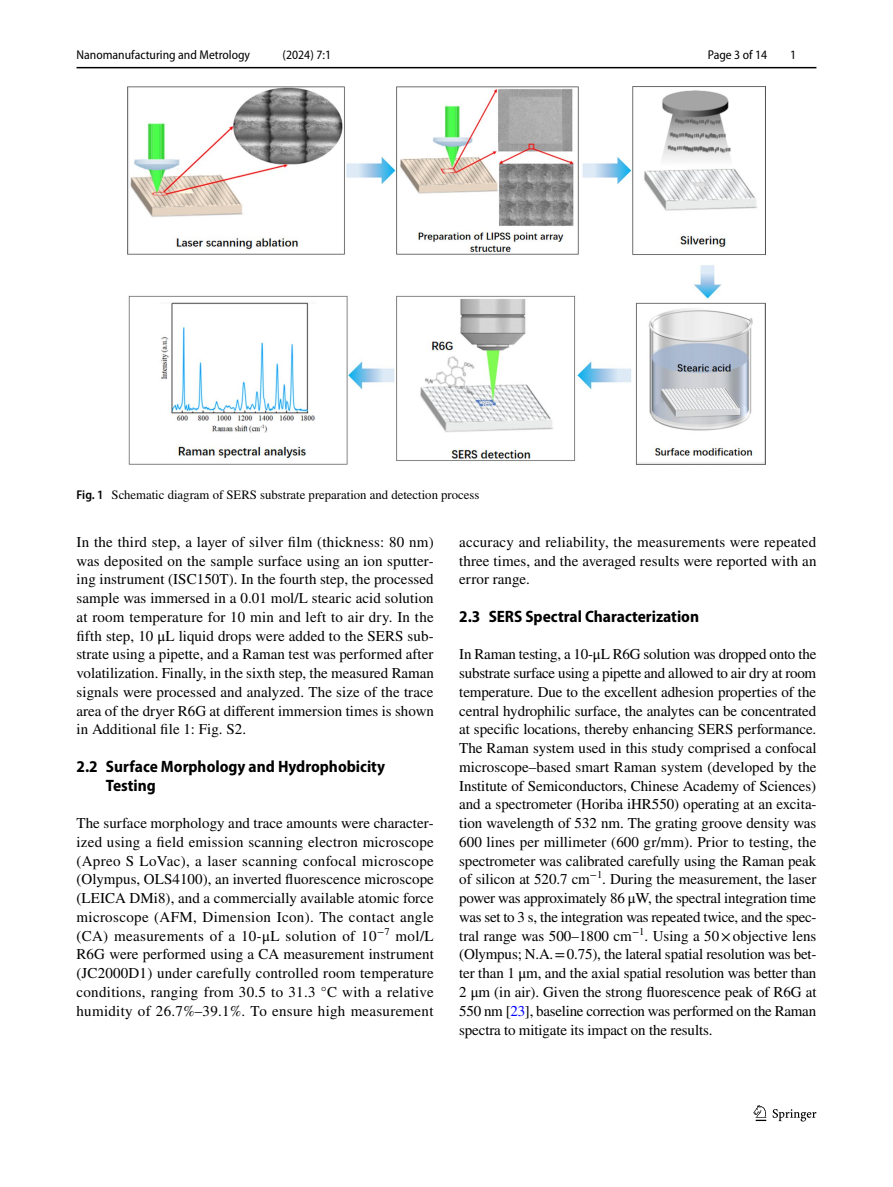
<style>
.page{position:relative;width:893px;height:1187px;background:#fff}
.page>*{position:absolute;margin:0;border:0;box-sizing:border-box;transform-origin:0 0}
.t1{font:700 semi-condensed 16.5px/18.8px "Myriad Pro";color:#000}
.t2{font:15px/18.8px "STIX";letter-spacing:.005em;color:#000;text-align:justify}
.t3{font:12.75px "STIX";color:#000}
.t4{font:semi-condensed 12.75px "Myriad Pro";color:#000}
.s1{font-family:"Myriad Pro";font-weight:600;font-stretch:semi-condensed}
.s2{color:#00f}
</style>
<div class="page">
<hr style="left:77px;top:67px;width:739px;height:1px;background:#000">
<svg style="left:753px;top:1105px;width:13px;height:15px"></svg>
<svg style="left:773px;top:1109px;width:43px;height:12px"></svg>
<img style="left:128px;top:87px;width:637px;height:377px">
<p class="t4" style="left:77px;top:48px;width:175px">Nanomanufacturing and Metrology</p>
<p class="t4" style="left:283px;top:48px;width:50px">(2024) 7:1</p>
<p class="t4" style="left:708px;top:48px;width:61px">Page 3 of 14</p>
<p class="t4" style="left:790px;top:48px;width:8px">1</p>
<p class="t3" style="left:77px;top:486px;width:404px"><span class="s1">Fig. 1</span> Schematic diagram of SERS substrate preparation and detection process</p>
<p class="t2" style="left:77px;top:533px;width:359px">In the third step, a layer of silver film (thickness: 80 nm) was deposited on the sample surface using an ion sputter&shy;ing instrument (ISC150T). In the fourth step, the processed sample was immersed in a 0.01 mol/L stearic acid solution at room temperature for 10 min and left to air dry. In the fifth step, 10 μL liquid drops were added to the SERS sub&shy;strate using a pipette, and a Raman test was performed after volatilization. Finally, in the sixth step, the measured Raman signals were processed and analyzed. The size of the trace area of the dryer R6G at different immersion times is shown in Additional file 1: Fig. S2.</p>
<p class="t1" style="left:106px;top:757px;width:281px;text-indent:-29px">2.2 Surface Morphology and Hydrophobicity<br>Testing</p>
<p class="t2" style="left:77px;top:814px;width:359px">The surface morphology and trace amounts were character&shy;ized using a field emission scanning electron microscope (Apreo S LoVac), a laser scanning confocal microscope (Olympus, OLS4100), an inverted fluorescence microscope (LEICA DMi8), and a commercially available atomic force microscope (AFM, Dimension Icon). The contact angle (CA) measurements of a 10-μL solution of 10<sup>−7</sup> mol/L R6G were performed using a CA measurement instrument (JC2000D1) under carefully controlled room temperature conditions, ranging from 30.5 to 31.3 °C with a relative humidity of 26.7%–39.1%. To ensure high measurement</p>
<p class="t2" style="left:459px;top:533px;width:359px">accuracy and reliability, the measurements were repeated three times, and the averaged results were reported with an error range.</p>
<p class="t1" style="left:459px;top:607px;width:241px">2.3 SERS Spectral Characterization</p>
<p class="t2" style="left:459px;top:646px;width:359px">In Raman testing, a 10-μL R6G solution was dropped onto the substrate surface using a pipette and allowed to air dry at room temperature. Due to the excellent adhesion properties of the central hydrophilic surface, the analytes can be concentrated at specific locations, thereby enhancing SERS performance.<br>The Raman system used in this study comprised a confocal microscope–based smart Raman system (developed by the Institute of Semiconductors, Chinese Academy of Sciences) and a spectrometer (Horiba iHR550) operating at an excita&shy;tion wavelength of 532 nm. The grating groove density was 600 lines per millimeter (600 gr/mm). Prior to testing, the spectrometer was calibrated carefully using the Raman peak of silicon at 520.7 cm<sup>−1</sup>. During the measurement, the laser power was approximately 86 μW, the spectral integration time was set to 3 s, the integration was repeated twice, and the spec&shy;tral range was 500–1800 cm<sup>−1</sup>. Using a 50×objective lens (Olympus; N.A.=0.75), the lateral spatial resolution was bet&shy;ter than 1 μm, and the axial spatial resolution was better than 2 μm (in air). Given the strong fluorescence peak of R6G at 550 nm [<span class="s2">23</span>], baseline correction was performed on the Raman spectra to mitigate its impact on the results.</p>
</div>
